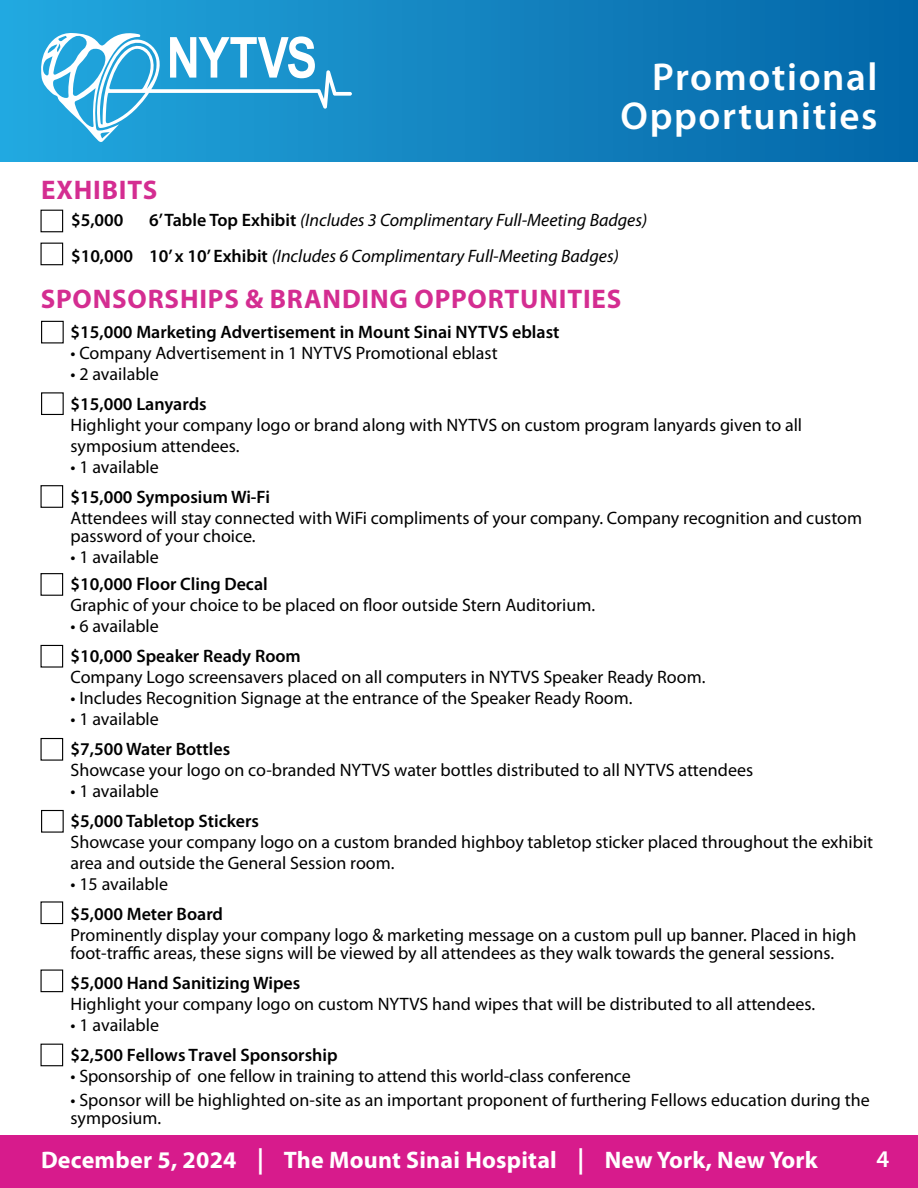
<style>
.page{position:relative;width:918px;height:1188px;background:#fff}
.page>*{position:absolute;margin:0;border:0;box-sizing:border-box;transform-origin:0 0}
.t1{font:600 39px/39px "Myriad Pro";letter-spacing:.04em;color:#fff;text-align:right}
.t2{font:700 27px "Myriad Pro";letter-spacing:.03em;color:#d42d91}
.t3{font:700 24px "Myriad Pro";letter-spacing:.01em;color:#fff}
.t4{font:600 24px "Myriad Pro";color:#fff}
.t5{font:18px/21px "Myriad Pro";color:#000}
.t6{font:600 18px "Myriad Pro";color:#000}
.t7{font:italic 18px/36px "Myriad Pro";color:#000}
.s1{font-weight:600;font-style:normal}
.s2{font-size:26.4px}
</style>
<div class="page">
<div style="left:0;top:1135px;width:918px;height:53px;background:#d71b8c"></div>
<div style="left:0;top:0;width:918px;height:162px;background:linear-gradient(to right,#23a8de,#0465a6)"></div>
<svg style="left:40px;top:32px;width:312px;height:111px"></svg>
<div style="left:40px;top:210px;width:23px;height:22px;border:1px solid #000"></div>
<div style="left:40px;top:243px;width:23px;height:22px;border:1px solid #000"></div>
<div style="left:41px;top:321px;width:23px;height:22px;border:1px solid #000"></div>
<div style="left:41px;top:392px;width:23px;height:23px;border:1px solid #000"></div>
<div style="left:40px;top:485px;width:23px;height:23px;border:1px solid #000"></div>
<div style="left:40px;top:573px;width:23px;height:23px;border:1px solid #000"></div>
<div style="left:40px;top:645px;width:23px;height:23px;border:1px solid #000"></div>
<div style="left:40px;top:738px;width:23px;height:23px;border:1px solid #000"></div>
<div style="left:41px;top:810px;width:23px;height:23px;border:1px solid #000"></div>
<div style="left:40px;top:901px;width:23px;height:23px;border:1px solid #000"></div>
<div style="left:40px;top:970px;width:23px;height:22px;border:1px solid #000"></div>
<div style="left:40px;top:1044px;width:23px;height:22px;border:1px solid #000"></div>
<h1 class="t1" style="left:621px;top:56px;width:258px">Promotional<br>Opportunities</h1>
<h2 class="t2" style="left:41px;top:172px;width:118px">EXHIBITS</h2>
<p class="t6" style="left:71px;top:208px;width:54px">$5,000</p>
<p class="t7" style="left:71px;top:201px;width:578px;text-indent:78px"><span class="s1">6’ Table Top Exhibit</span> (Includes 3 Complimentary Full-Meeting Badges) <span class="s1">$10,000 10’ x 10’ Exhibit</span> (Includes 6 Complimentary Full-Meeting Badges)</p>
<h2 class="t2" style="left:41px;top:281px;width:582px">SPONSORSHIPS &amp; BRANDING OPPORTUNITIES</h2>
<p class="t6" style="left:71px;top:320px;width:491px">$15,000 Marketing Advertisement in Mount Sinai NYTVS eblast</p>
<p class="t5" style="left:71px;top:342px;width:429px">• Company Advertisement in 1 NYTVS Promotional eblast</p>
<p class="t5" style="left:71px;top:363px;width:90px">• 2 available</p>
<p class="t6" style="left:71px;top:392px;width:138px">$15,000 Lanyards</p>
<p class="t5" style="left:71px;top:414px;width:733px">Highlight your company logo or brand along with NYTVS on custom program lanyards given to all symposium attendees.</p>
<p class="t5" style="left:71px;top:456px;width:90px">• 1 available</p>
<p class="t6" style="left:71px;top:485px;width:201px">$15,000 Symposium Wi-Fi</p>
<p class="t5" style="left:71px;top:508px;width:793px;line-height:18px">Attendees will stay connected with WiFi compliments of your company. Company recognition and custom password of your choice.</p>
<p class="t5" style="left:71px;top:546px;width:90px">• 1 available</p>
<p class="t6" style="left:71px;top:572px;width:199px">$10,000 Floor Cling Decal</p>
<p class="t5" style="left:71px;top:594px;width:526px">Graphic of your choice to be placed on floor outside Stern Auditorium.</p>
<p class="t5" style="left:71px;top:615px;width:90px">• 6 available</p>
<p class="t6" style="left:71px;top:644px;width:232px">$10,000 Speaker Ready Room</p>
<p class="t5" style="left:71px;top:666px;width:636px">Company Logo screensavers placed on all computers in NYTVS Speaker Ready Room.</p>
<p class="t5" style="left:71px;top:687px;width:564px">• Includes Recognition Signage at the entrance of the Speaker Ready Room.</p>
<p class="t5" style="left:71px;top:708px;width:90px">• 1 available</p>
<p class="t6" style="left:71px;top:737px;width:161px">$7,500 Water Bottles</p>
<p class="t5" style="left:71px;top:759px;width:684px">Showcase your logo on co-branded NYTVS water bottles distributed to all NYTVS attendees</p>
<p class="t5" style="left:71px;top:780px;width:90px">• 1 available</p>
<p class="t6" style="left:71px;top:809px;width:190px">$5,000 Tabletop Stickers</p>
<p class="t5" style="left:71px;top:831px;width:804px">Showcase your company logo on a custom branded highboy tabletop sticker placed throughout the exhibit area and outside the General Session room.</p>
<p class="t5" style="left:71px;top:873px;width:99px">• 15 available</p>
<p class="t6" style="left:71px;top:902px;width:154px">$5,000 Meter Board</p>
<p class="t5" style="left:71px;top:925px;width:787px;line-height:18px">Prominently display your company logo &amp; marketing message on a custom pull up banner. Placed in high foot-traffic areas, these signs will be viewed by all attendees as they walk towards the general sessions.</p>
<p class="t6" style="left:71px;top:971px;width:231px">$5,000 Hand Sanitizing Wipes</p>
<p class="t5" style="left:71px;top:993px;width:746px">Highlight your company logo on custom NYTVS hand wipes that will be distributed to all attendees.</p>
<p class="t5" style="left:71px;top:1014px;width:90px">• 1 available</p>
<p class="t6" style="left:71px;top:1043px;width:269px">$2,500 Fellows Travel Sponsorship</p>
<p class="t5" style="left:71px;top:1066px;width:562px">• Sponsorship of one fellow in training to attend this world-class conference</p>
<p class="t5" style="left:71px;top:1091px;width:801px;line-height:17.2px">• Sponsor will be highlighted on-site as an important proponent of furthering Fellows education during the symposium.</p>
<h3 class="t3" style="left:41px;top:1144px;width:778px">December 5, 2024 <span class="s2">|</span> The Mount Sinai Hospital <span class="s2">|</span> New York, New York</h3>
<h3 class="t4" style="left:877px;top:1143px;width:14px">4</h3>
</div>
